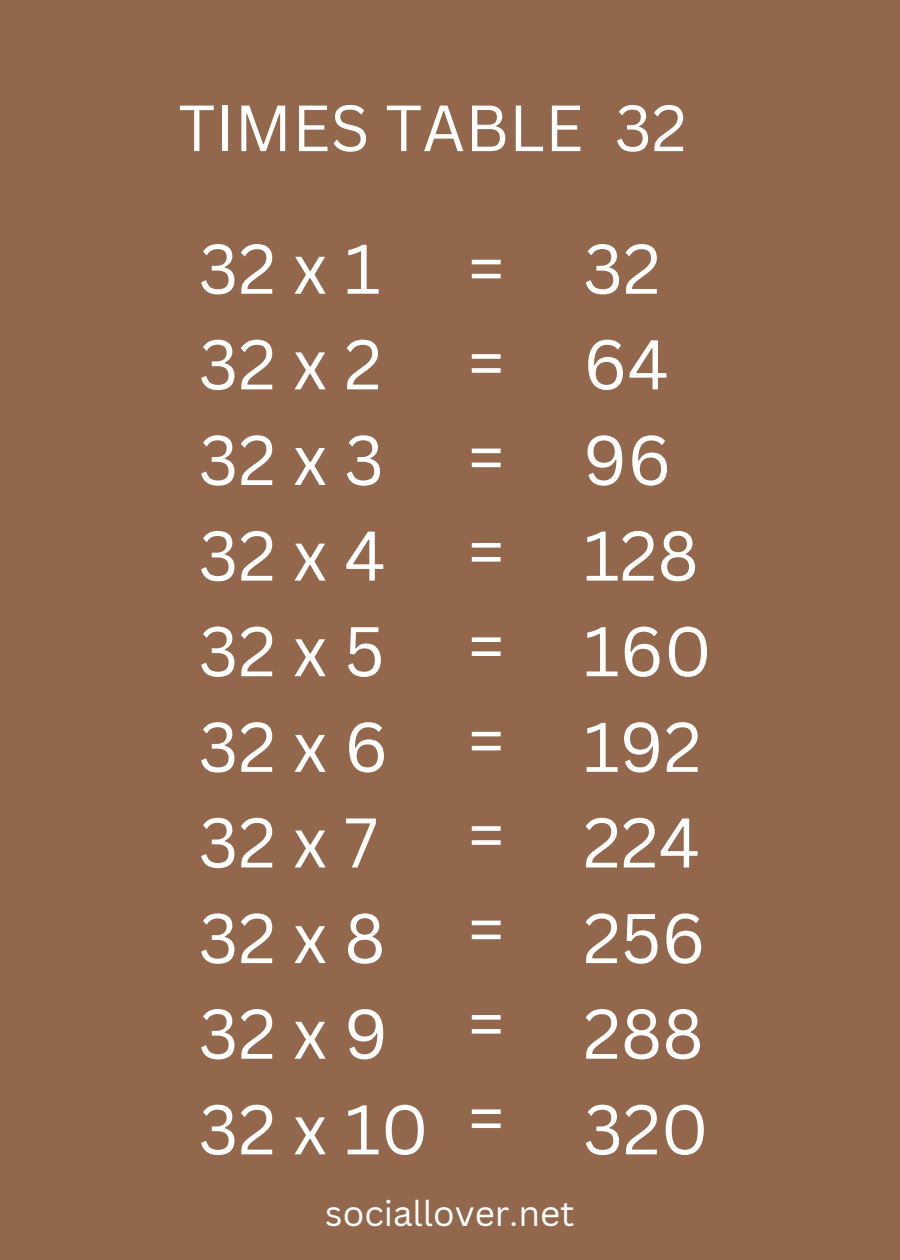
<style>
.page{position:relative;width:900px;height:1260px;background:#92674c}
.page>*{position:absolute;margin:0;border:0;box-sizing:border-box;transform-origin:0 0}
.t1{font:68.75px/95.5px "Canva Sans";letter-spacing:.245em;color:#fff}
.t2{font:68.75px/95.5px "Canva Sans";color:#fff}
.t3{font:63.75px "Canva Sans";color:#fff}
.t4{font:35px "Canva Sans";color:#fff}
</style>
<div class="page">
<p class="t3" style="left:178px;top:83px;width:510px">TIMES TABLE 32</p>
<h1 class="t1" style="left:199px;top:219px;width:232px">32x1<br>32x2<br>32x3<br>32x4<br>32x5<br>32x6<br>32x7<br>32x8<br>32x9<br>32 x 10</h1>
<h2 class="t2" style="left:467px;top:219px;width:39px">=</h2>
<p class="t2" style="left:467px;top:314px;width:39px">=</p>
<p class="t2" style="left:467px;top:408px;width:39px">=</p>
<p class="t2" style="left:467px;top:502px;width:39px">=</p>
<p class="t2" style="left:467px;top:597px;width:39px">=</p>
<p class="t2" style="left:467px;top:691px;width:39px">=</p>
<p class="t2" style="left:467px;top:786px;width:39px">=</p>
<p class="t2" style="left:467px;top:880px;width:39px">=</p>
<p class="t2" style="left:467px;top:974px;width:39px">=</p>
<p class="t2" style="left:467px;top:1069px;width:39px">=</p>
<p class="t2" style="left:583px;top:219px;width:130px">32<br>64<br>96<br>128<br>160<br>192<br>224<br>256<br>288<br>320</p>
<h2 class="t4" style="left:325px;top:1188px;width:251px">sociallover.net</h2>
</div>
